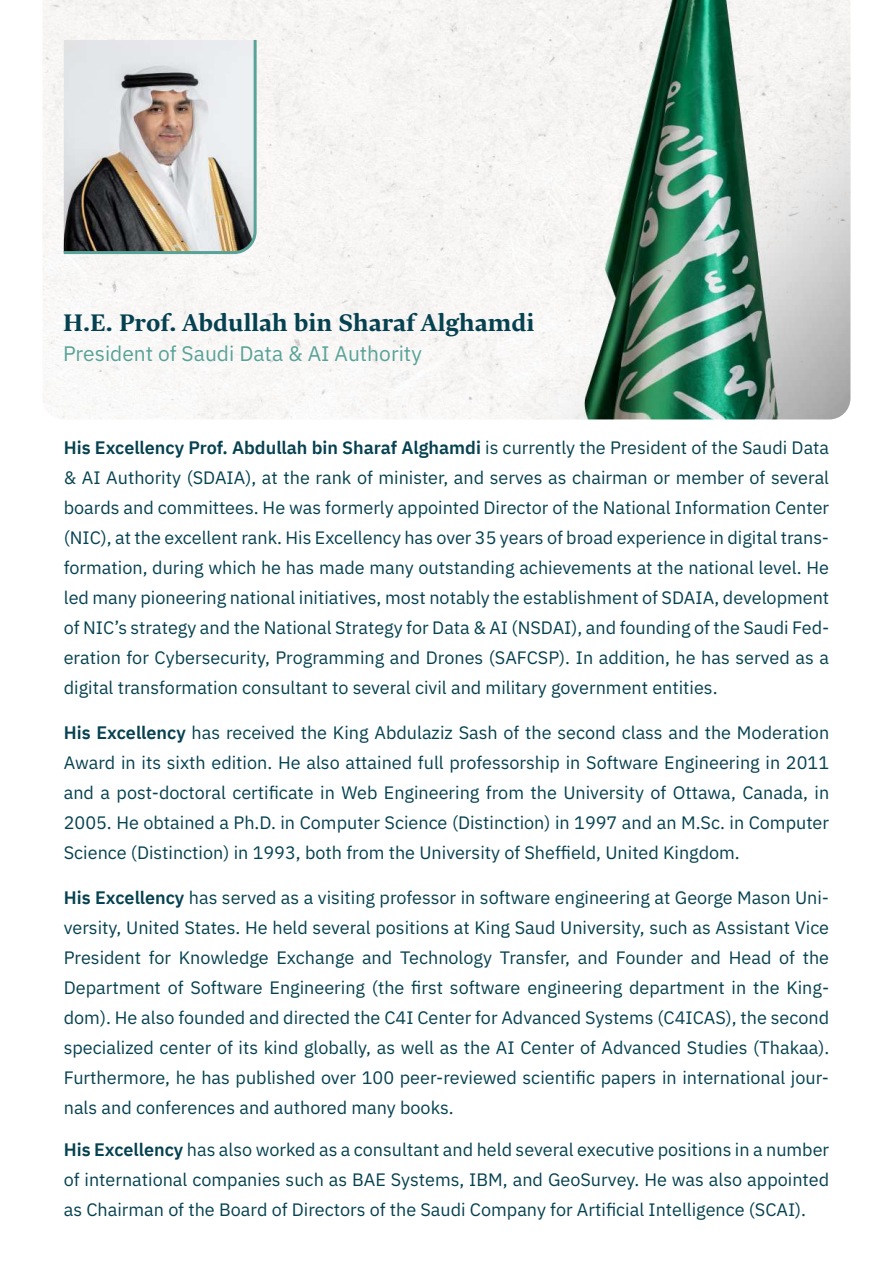
<style>
.page{position:relative;width:893px;height:1263px;background:#fff}
.page>*{position:absolute;margin:0;border:0;box-sizing:border-box;transform-origin:0 0}
.t1{font:33px "Harir Bld";color:#054150}
.t2{font:21px "IBM Plex Sans Arabic";color:#58a297}
.t3{font:18px/30px "IBM Plex Sans Arabic";color:#054150;text-align:justify}
.s1{font-weight:600}
</style>
<div class="page">
<img style="left:43px;top:0;width:807px;height:419px">
<img style="left:61px;top:37px;width:197px;height:219px">
<h1 class="t1" style="left:63px;top:301px;width:473px">H.E. Prof. Abdullah bin Sharaf Alghamdi</h1>
<p class="t2" style="left:63px;top:341px;width:360px">President of Saudi Data &amp; AI Authority</p>
<p class="t3" style="left:64px;top:432px;width:767px"><span class="s1">His Excellency Prof. Abdullah bin Sharaf Alghamdi</span> is currently the President of the Saudi Data &amp; AI Authority (SDAIA), at the rank of minister, and serves as chairman or member of several boards and committees. He was formerly appointed Director of the National Information Center (NIC), at the excellent rank. His Excellency has over 35 years of broad experience in digital trans&shy;formation, during which he has made many outstanding achievements at the national level. He led many pioneering national initiatives, most notably the establishment of SDAIA, development of NIC’s strategy and the National Strategy for Data &amp; AI (NSDAI), and founding of the Saudi Fed&shy;eration for Cybersecurity, Programming and Drones (SAFCSP). In addition, he has served as a digital transformation consultant to several civil and military government entities.</p>
<p class="t3" style="left:64px;top:717px;width:767px"><span class="s1">His Excellency</span> has received the King Abdulaziz Sash of the second class and the Moderation Award in its sixth edition. He also attained full professorship in Software Engineering in 2011 and a post-doctoral certificate in Web Engineering from the University of Ottawa, Canada, in 2005. He obtained a Ph.D. in Computer Science (Distinction) in 1997 and an M.Sc. in Computer Science (Distinction) in 1993, both from the University of Sheffield, United Kingdom.</p>
<p class="t3" style="left:64px;top:882px;width:767px"><span class="s1">His Excellency</span> has served as a visiting professor in software engineering at George Mason Uni&shy;versity, United States. He held several positions at King Saud University, such as Assistant Vice President for Knowledge Exchange and Technology Transfer, and Founder and Head of the Department of Software Engineering (the first software engineering department in the King&shy;dom). He also founded and directed the C4I Center for Advanced Systems (C4ICAS), the second specialized center of its kind globally, as well as the AI Center of Advanced Studies (Thakaa).<br>Furthermore, he has published over 100 peer-reviewed scientific papers in international jour&shy;nals and conferences and authored many books.</p>
<p class="t3" style="left:64px;top:1134px;width:767px"><span class="s1">His Excellency</span> has also worked as a consultant and held several executive positions in a number of international companies such as BAE Systems, IBM, and GeoSurvey. He was also appointed as Chairman of the Board of Directors of the Saudi Company for Artificial Intelligence (SCAI).</p>
</div>
